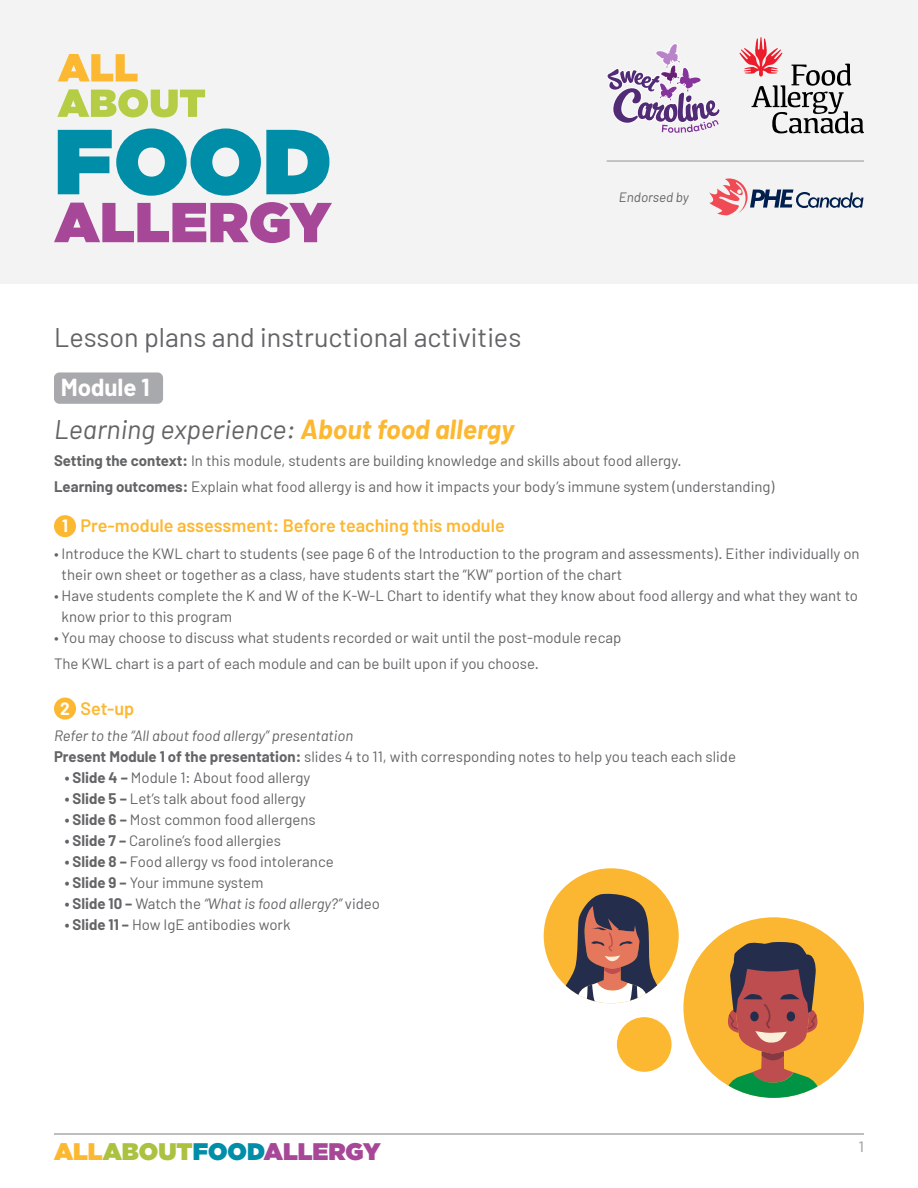
<style>
.page{position:relative;width:918px;height:1188px;background:#fff}
.page>*{position:absolute;margin:0;border:0;box-sizing:border-box;transform-origin:0 0}
.t1{font:27px "Barlow";color:#636466}
.t2{font:italic 27px "Barlow";color:#636466}
.t3{font:900 24px "Gotham";color:#a74798}
.t4{font:700 24px "Barlow";color:#fff}
.t5{font:600 18px "Barlow";color:#fdb832}
.t6{font:15px/21px "Barlow";color:#636466}
.t7{font:italic 15px "Barlow";color:#636466}
.t8{font:500 15px "Barlow";color:#a7a9ac}
.t9{font:italic 13.5px "Barlow";color:#636466}
.s1{font-weight:700;color:#fdb832}
.s2{font-weight:700}
.s3{font-weight:700;font-size:17.4px;color:#fff}
.s4{font-style:italic}
.s5{font-weight:700;font-style:normal}
.s6{font-style:normal}
.s7{color:#fdb832}
.s8{color:#aac240}
.s9{color:#008da8}
</style>
<div class="page">
<hr style="left:54px;top:1133px;width:810px;height:2px;background:#a7a9ac">
<div style="left:0;top:0;width:918px;height:284px;background:#f2f3f2"></div>
<div style="left:54px;top:372px;width:109px;height:32px;background:#a7a9ac;border-radius:5px"></div>
<div style="left:54px;top:515px;width:22px;height:22px;background:#fdb832;border-radius:50%"></div>
<div style="left:54px;top:698px;width:22px;height:22px;background:#fdb832;border-radius:50%"></div>
<svg style="left:58px;top:128px;width:271px;height:68px"></svg>
<svg style="left:54px;top:202px;width:278px;height:41px"></svg>
<svg style="left:58px;top:54px;width:80px;height:27px"></svg>
<svg style="left:57px;top:89px;width:148px;height:28px"></svg>
<div style="left:544px;top:868px;width:135px;height:135px;background:#fbb731;border-radius:68px"></div>
<svg style="left:563px;top:893px;width:100px;height:110px"></svg>
<div style="left:683px;top:917px;width:181px;height:181px;background:#fbb731;border-radius:90px"></div>
<svg style="left:724px;top:942px;width:97px;height:156px"></svg>
<div style="left:617px;top:1017px;width:55px;height:55px;background:#fdb832;border-radius:50%"></div>
<svg style="left:607px;top:44px;width:113px;height:89px"></svg>
<svg style="left:740px;top:37px;width:124px;height:96px"></svg>
<hr style="left:607px;top:161px;width:257px;height:1px;background:#939598">
<svg style="left:709px;top:179px;width:155px;height:36px"></svg>
<p class="t9" style="left:619px;top:189px;width:72px">Endorsed by</p>
<h1 class="t1" style="left:54px;top:320px;width:469px">Lesson plans and instructional activities</h1>
<h2 class="t4" style="left:61px;top:373px;width:90px">Module 1</h2>
<h1 class="t2" style="left:54px;top:413px;width:462px">Learning experience: <span class="s1">About food allergy</span></h1>
<p class="t6" style="left:54px;top:447px;width:722px;line-height:26.4px"><span class="s2">Setting the context:</span> In this module, students are building knowledge and skills about food allergy.<br><span class="s2">Learning outcomes:</span> Explain what food allergy is and how it impacts your body’s immune system (understanding)</p>
<p class="t5" style="left:62px;top:515px;width:444px"><span class="s3">1</span> Pre-module assessment: Before teaching this module</p>
<p class="t6" style="left:62px;top:542px;width:800px;text-indent:-8px">• Introduce the KWL chart to students (see page 6 of the Introduction to the program and assessments). Either individually on their own sheet or together as a class, have students start the “KW” portion of the chart</p>
<p class="t6" style="left:62px;top:584px;width:798px;text-indent:-8px">• Have students complete the K and W of the K-W-L Chart to identify what they know about food allergy and what they want to know prior to this program</p>
<p class="t6" style="left:54px;top:624px;width:569px;line-height:26.4px">• You may choose to discuss what students recorded or wait until the post-module recap<br>The KWL chart is a part of each module and can be built upon if you choose.</p>
<p class="t5" style="left:60px;top:697px;width:76px"><span class="s3">2</span> Set-up</p>
<p class="t6" style="left:54px;top:725px;width:684px"><span class="s4">Refer to the “All about food allergy” presentation<br></span><span class="s2">Present Module 1 of the presentation:</span> slides 4 to 11, with corresponding notes to help you teach each slide</p>
<p class="t6" style="left:65px;top:767px;width:247px"><span class="s2">• Slide 4 –</span> Module 1: About food allergy</p>
<p class="t6" style="left:65px;top:788px;width:243px"><span class="s2">• Slide 5 –</span> Let’s talk about food allergy</p>
<p class="t6" style="left:65px;top:809px;width:252px"><span class="s2">• Slide 6 –</span> Most common food allergens</p>
<p class="t6" style="left:65px;top:830px;width:218px"><span class="s2">• Slide 7 –</span> Caroline’s food allergies</p>
<p class="t6" style="left:65px;top:851px;width:271px"><span class="s2">• Slide 8 –</span> Food allergy vs food intolerance</p>
<p class="t6" style="left:65px;top:872px;width:200px"><span class="s2">• Slide 9 –</span> Your immune system</p>
<p class="t7" style="left:65px;top:894px;width:317px"><span class="s5">• Slide 10 –</span> <span class="s6">Watch the</span> “What is food allergy?” <span class="s6">video</span></p>
<p class="t6" style="left:65px;top:914px;width:227px"><span class="s2">• Slide 11 –</span> How IgE antibodies work</p>
<h2 class="t3" style="left:54px;top:1134px;width:328px"><span class="s7">ALL</span><span class="s8">ABOUT</span><span class="s9">FOOD</span>ALLERGY</h2>
<p class="t8" style="left:859px;top:1138px;width:7px">1</p>
</div>
